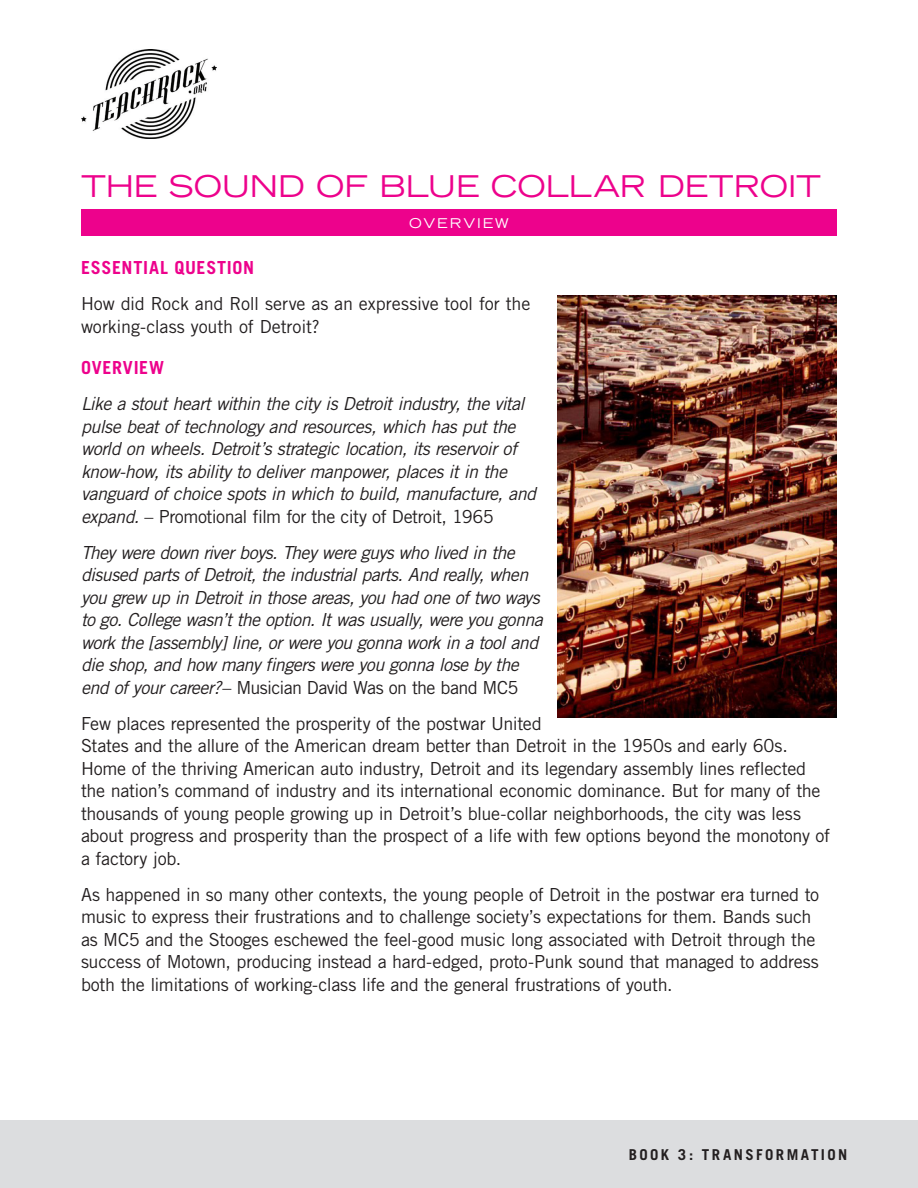
<style>
.page{position:relative;width:918px;height:1188px;background:#fff}
.page>*{position:absolute;margin:0;border:0;box-sizing:border-box;transform-origin:0 0}
.LESSON_NAME{font:expanded 30px "Trade Gothic LH";letter-spacing:-.005em;color:#ed028c}
.BODY_COPY{font:18px/22.5px "Trade Gothic";letter-spacing:-.015em;color:#231f20}
.BODY_COPY-2{font:italic 18px/22.5px "Trade Gothic";letter-spacing:-.03em;color:#231f20}
.PINK_SECTION_HEADER{font:700 18px "Trade Gothic";letter-spacing:.04em;color:#ed028c}
.t1{font:700 15px "Trade Gothic";letter-spacing:.16em;color:#231f20}
.HEADER_IN_PINK_BAR{font:expanded 13.5px "Trade Gothic LH";letter-spacing:.15em;color:#fff}
.s1{font-style:normal}
</style>
<div class="page">
<div style="left:0;top:1120px;width:918px;height:68px;background:#dcdddf"></div>
<img style="left:81px;top:50px;width:135px;height:89px">
<div style="left:81px;top:209px;width:756px;height:27px;background:#ed028c"></div>
<img style="left:558px;top:296px;width:279px;height:421px">
<p class="LESSON_NAME" style="left:81px;top:166px;width:742px">THE SOUND OF BLUE COLLAR DETROIT</p>
<p class="HEADER_IN_PINK_BAR" style="left:409px;top:214px;width:101px">OVERVIEW</p>
<p class="PINK_SECTION_HEADER" style="left:81px;top:257px;width:175px">ESSENTIAL QUESTION</p>
<p class="BODY_COPY" style="left:81px;top:292px;width:451px">How did Rock and Roll serve as an expressive tool for the working-class youth of Detroit?</p>
<p class="PINK_SECTION_HEADER" style="left:81px;top:357px;width:85px">OVERVIEW</p>
<p class="BODY_COPY-2" style="left:81px;top:393px;width:457px">Like a stout heart within the city is Detroit industry, the vital pulse beat of technology and resources, which has put the world on wheels. Detroit’s strategic location, its reservoir of know-how, its ability to deliver manpower, places it in the vanguard of choice spots in which to build, manufacture, and expand. <span class="s1">– Promotional film for the city of Detroit, 1965</span></p>
<p class="BODY_COPY-2" style="left:81px;top:541px;width:463px">They were down river boys. They were guys who lived in the disused parts of Detroit, the industrial parts. And really, when you grew up in Detroit in those areas, you had one of two ways to go. College wasn’t the option. It was usually, were you gonna work the [assembly] line, or were you gonna work in a tool and die shop, and how many fingers were you gonna lose by the end of your career?<span class="s1">– Musician David Was on the band MC5</span></p>
<p class="BODY_COPY" style="left:81px;top:712px;width:751px">Few places represented the prosperity of the postwar United<br>States and the allure of the American dream better than Detroit in the 1950s and early 60s.<br>Home of the thriving American auto industry, Detroit and its legendary assembly lines reflected the nation’s command of industry and its international economic dominance. But for many of the thousands of young people growing up in Detroit’s blue-collar neighborhoods, the city was less about progress and prosperity than the prospect of a life with few options beyond the monotony of a factory job.</p>
<p class="BODY_COPY" style="left:81px;top:883px;width:740px">As happened in so many other contexts, the young people of Detroit in the postwar era turned to music to express their frustrations and to challenge society’s expectations for them. Bands such as MC5 and the Stooges eschewed the feel-good music long associated with Detroit through the success of Motown, producing instead a hard-edged, proto-Punk sound that managed to address both the limitations of working-class life and the general frustrations of youth.</p>
<p class="t1" style="left:629px;top:1145px;width:220px">BOOK 3: TRANSFORMATION</p>
</div>
